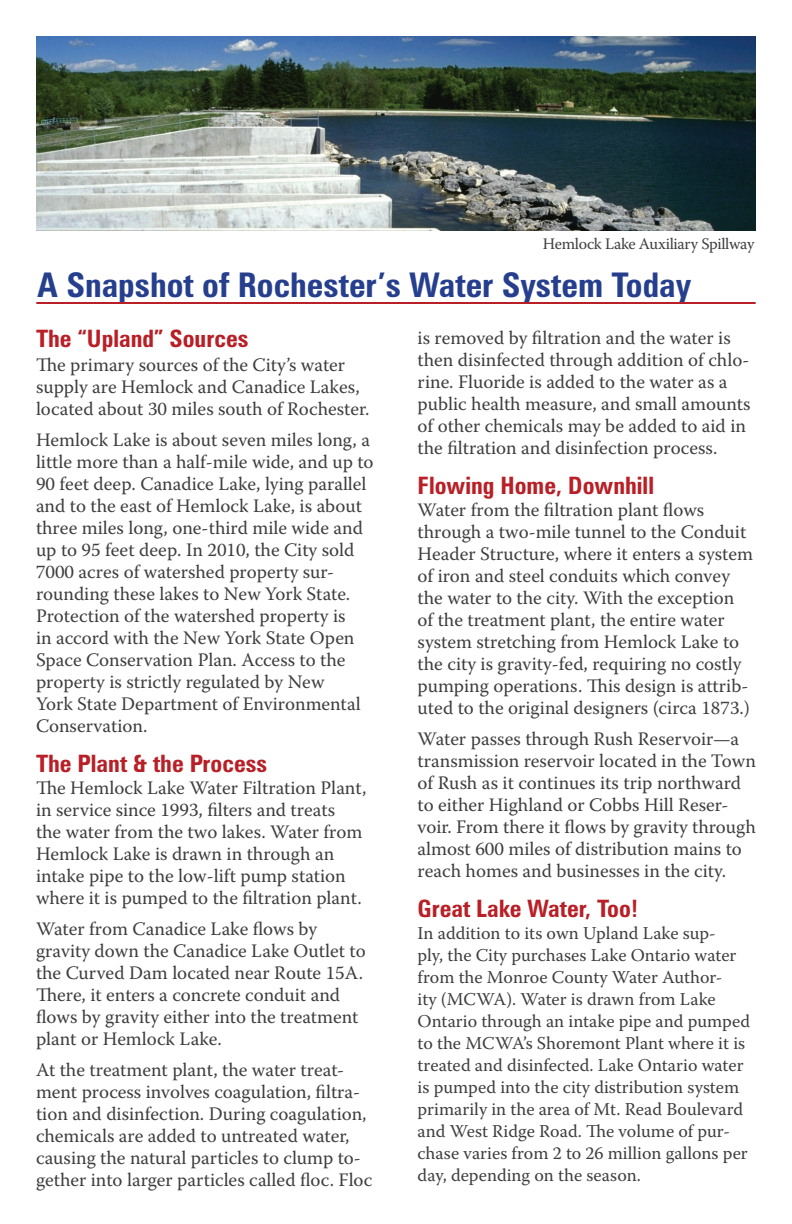
<style>
.page{position:relative;width:792px;height:1224px;background:#fff}
.page>*{position:absolute;margin:0;border:0;box-sizing:border-box;transform-origin:0 0}
.t1{font:700 condensed 34px "Zurich BT";color:#253f8e}
.t2{font:700 condensed 24px "Zurich BT";color:#b81f26}
.t3{font:19px/22px "Warnock Pro";color:#3e3e3f}
.t4{font:18px/22px "Warnock Pro";color:#3e3e3f}
.t5{font:16px "Warnock Pro";letter-spacing:-.02em;color:#3e3e3f}
</style>
<div class="page">
<img style="left:36px;top:36px;width:720px;height:194px">
<hr style="left:36px;top:302px;width:720px;height:2px;background:#b81f26">
<p class="t5" style="left:543px;top:234px;width:213px">Hemlock Lake Auxiliary Spillway</p>
<h1 class="t1" style="left:37px;top:264px;width:656px">A Snapshot of Rochester’s Water System Today</h1>
<p class="t2" style="left:36px;top:324px;width:214px">The “Upland” Sources</p>
<p class="t3" style="left:36px;top:353px;width:335px">The primary sources of the City’s water supply are Hemlock and Canadice Lakes, located about 30 miles south of Rochester.</p>
<p class="t3" style="left:36px;top:428px;width:339px">Hemlock Lake is about seven miles long, a little more than a half-mile wide, and up to 90 feet deep. Canadice Lake, lying parallel and to the east of Hemlock Lake, is about three miles long, one-third mile wide and up to 95 feet deep. In 2010, the City sold 7000 acres of watershed property sur&shy;rounding these lakes to New York State.<br>Protection of the watershed property is<br>in accord with the New York State Open Space Conservation Plan. Access to the property is strictly regulated by New<br>York State Department of Environmental Conservation.</p>
<p class="t2" style="left:36px;top:749px;width:233px">The Plant &amp; the Process</p>
<p class="t3" style="left:36px;top:776px;width:332px">The Hemlock Lake Water Filtration Plant, in service since 1993, filters and treats<br>the water from the two lakes. Water from Hemlock Lake is drawn in through an intake pipe to the low-lift pump station where it is pumped to the filtration plant.</p>
<p class="t3" style="left:36px;top:917px;width:331px">Water from Canadice Lake flows by gravity down the Canadice Lake Outlet to the Curved Dam located near Route 15A.<br>There, it enters a concrete conduit and flows by gravity either into the treatment plant or Hemlock Lake.</p>
<p class="t3" style="left:36px;top:1058px;width:338px">At the treatment plant, the water treat&shy;ment process involves coagulation, filtra&shy;tion and disinfection. During coagulation, chemicals are added to untreated water, causing the natural particles to clump to&shy;gether into larger particles called floc. Floc</p>
<p class="t3" style="left:418px;top:326px;width:335px">is removed by filtration and the water is then disinfected through addition of chlo&shy;rine. Fluoride is added to the water as a public health measure, and small amounts of other chemicals may be added to aid in the filtration and disinfection process.</p>
<p class="t2" style="left:418px;top:470px;width:238px">Flowing Home, Downhill</p>
<p class="t3" style="left:418px;top:498px;width:337px">Water from the filtration plant flows through a two-mile tunnel to the Conduit Header Structure, where it enters a system of iron and steel conduits which convey the water to the city. With the exception of the treatment plant, the entire water system stretching from Hemlock Lake to the city is gravity-fed, requiring no costly pumping operations. This design is attrib&shy;uted to the original designers (circa 1873.)</p>
<p class="t3" style="left:418px;top:727px;width:340px">Water passes through Rush Reservoir—a transmission reservoir located in the Town of Rush as it continues its trip northward to either Highland or Cobbs Hill Reser&shy;voir. From there it flows by gravity through almost 600 miles of distribution mains to reach homes and businesses in the city.</p>
<p class="t2" style="left:418px;top:893px;width:223px">Great Lake Water, Too!</p>
<p class="t4" style="left:418px;top:921px;width:334px">In addition to its own Upland Lake sup-<br>ply, the City purchases Lake Ontario water from the Monroe County Water Author-<br>ity (MCWA). Water is drawn from Lake Ontario through an intake pipe and pumped to the MCWA’s Shoremont Plant where it is treated and disinfected. Lake Ontario water is pumped into the city distribution system primarily in the area of Mt. Read Boulevard and West Ridge Road. The volume of pur&shy;chase varies from 2 to 26 million gallons per day, depending on the season.</p>
</div>
